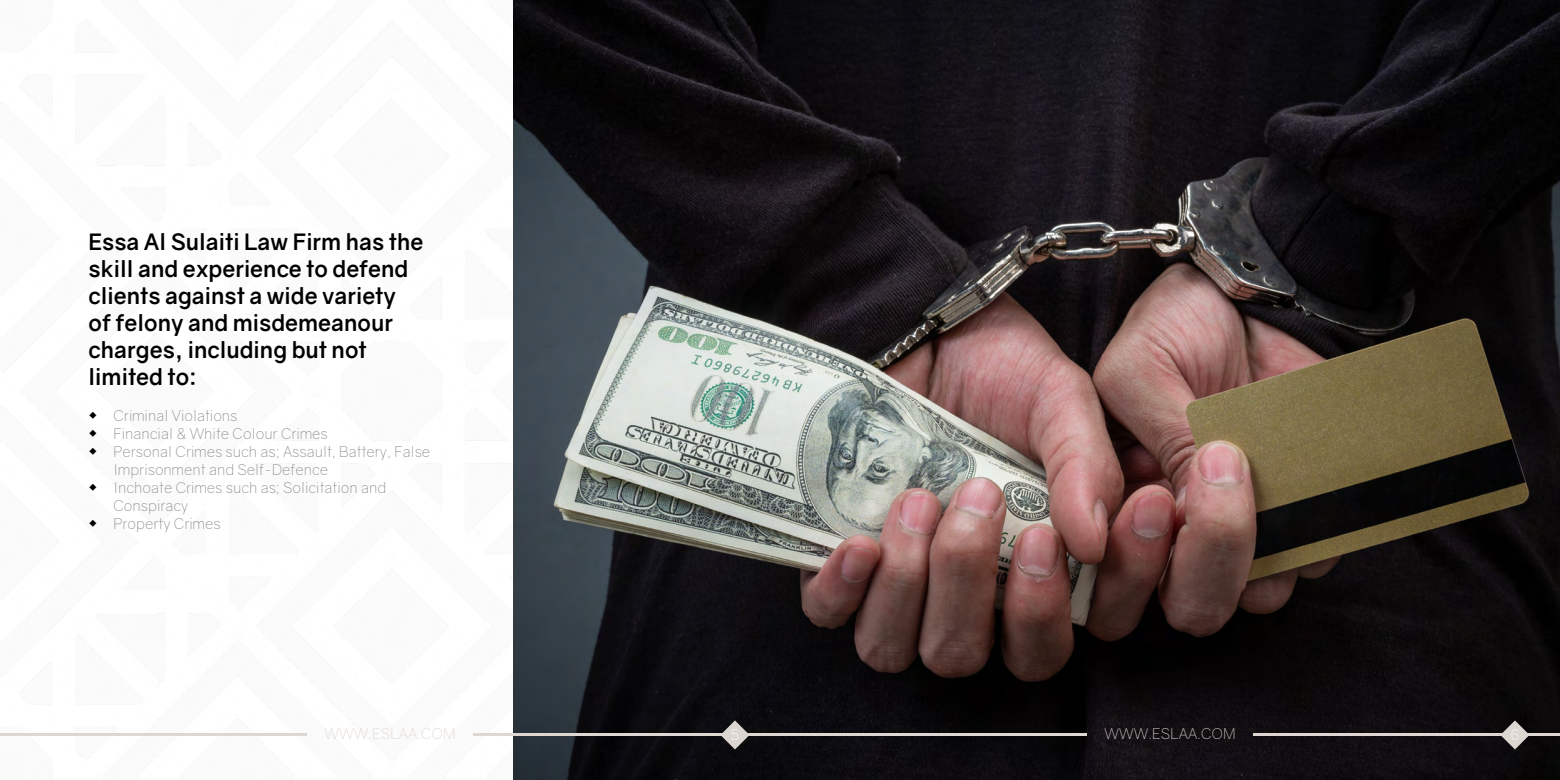
<style>
.page{position:relative;width:1560px;height:780px;background:#fff}
.page>*{position:absolute;margin:0;border:0;box-sizing:border-box;transform-origin:0 0}
.t1{font:700 22.5px/27px "Gravity";color:#000}
.t2{font:300 15px/18px "Gravity";color:#878888}
.t3{font:300 15px "Gravity";letter-spacing:.01em;color:#ded5cf}
.t4{font:300 15px "Gravity";color:#fff}
.s1{font-family:"Arial Unicode MS";font-weight:400;color:#000}
</style>
<div class="page">
<img style="left:513px;top:0;width:1046px;height:780px">
<hr style="left:0;top:733px;width:306px;height:3px;background:#ded6d0">
<hr style="left:473px;top:733px;width:307px;height:3px;background:#ded6d0">
<svg style="left:720px;top:720px;width:29px;height:29px"></svg>
<hr style="left:780px;top:733px;width:306px;height:3px;background:#ded6d0">
<hr style="left:1253px;top:733px;width:306px;height:3px;background:#ded6d0">
<svg style="left:1500px;top:720px;width:29px;height:29px"></svg>
<h1 class="t1" style="left:89px;top:228px;width:336px">Essa Al Sulaiti Law Firm has the skill and experience to defend clients against a wide variety of felony and misdemeanour charges, including but not limited to:</h1>
<p class="t2" style="left:89px;top:406px;width:150px"><span class="s1">◆</span> Criminal Violations</p>
<p class="t2" style="left:89px;top:424px;width:241px"><span class="s1">◆</span> Financial &amp; White Colour Crimes</p>
<p class="t2" style="left:113px;top:442px;width:318px;text-indent:-25px"><span class="s1">◆</span> Personal Crimes such as; Assault, Battery, False<br>Imprisonment and Self-Defence</p>
<p class="t2" style="left:113px;top:478px;width:274px;text-indent:-25px"><span class="s1">◆</span> Inchoate Crimes such as; Solicitation and<br>Conspiracy</p>
<p class="t2" style="left:89px;top:514px;width:133px"><span class="s1">◆</span> Property Crimes</p>
<p class="t3" style="left:324px;top:725px;width:133px">WWW.ESLAA.COM</p>
<p class="t4" style="left:730px;top:726px;width:10px">5</p>
<p class="t3" style="left:1104px;top:725px;width:133px">WWW.ESLAA.COM</p>
<p class="t4" style="left:1510px;top:726px;width:10px">6</p>
</div>
